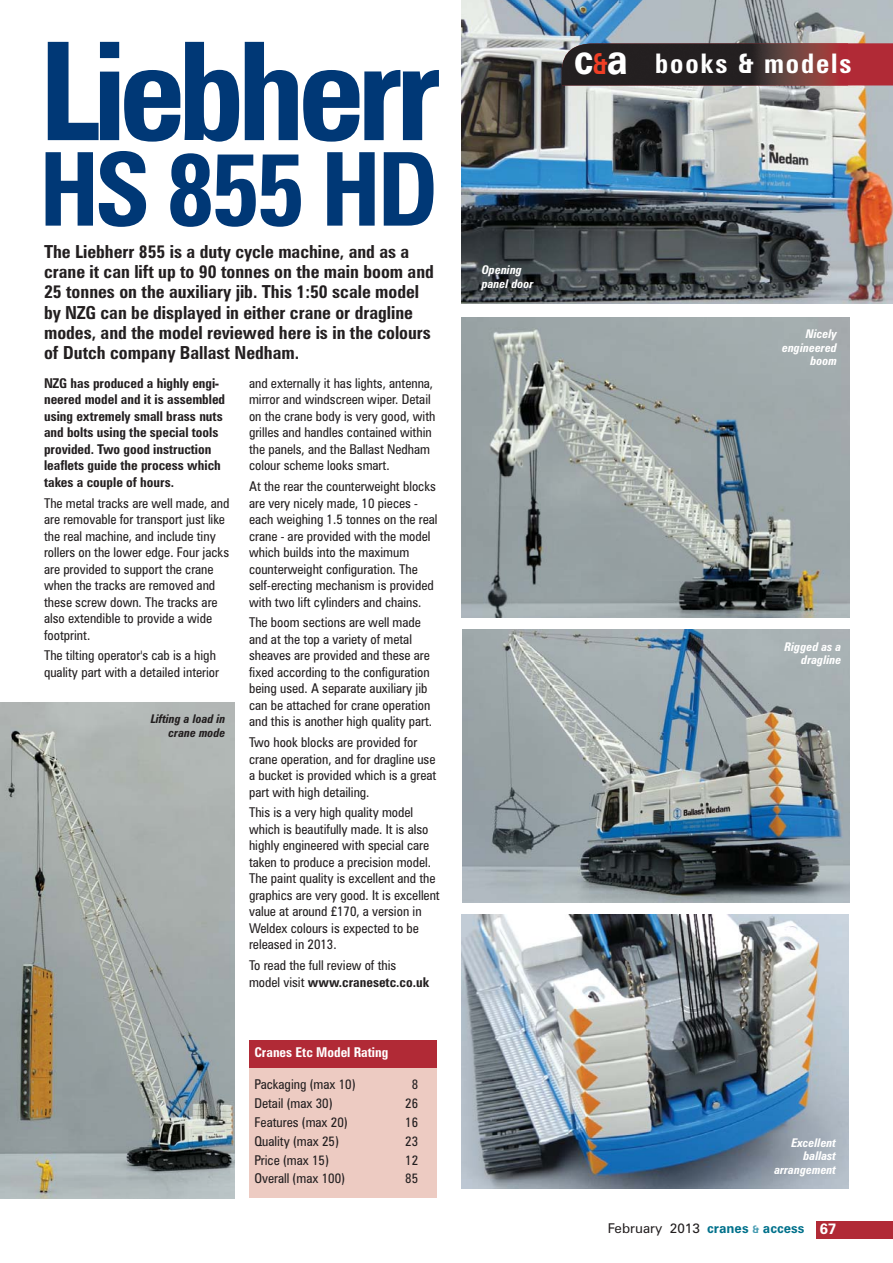
<style>
.page{position:relative;width:893px;height:1263px;background:#fff}
.page>*{position:absolute;margin:0;border:0;box-sizing:border-box;transform-origin:0 0}
.t1{font:700 condensed 136.5px "Zurich BT";letter-spacing:-.05em;color:#003876}
.t2{font:700 condensed 102px "Zurich BT";letter-spacing:-.05em;color:#003876}
.t3{font:700 condensed 27px "Zurich BT";letter-spacing:.07em;color:#fff}
.t4{font:700 condensed 18px/20.2px "Zurich BT";color:#231f20}
.t5{font:condensed 13.5px/16.5px "Zurich BT";color:#231f20}
.t6{font:700 condensed 13.5px/16.5px "Zurich BT";color:#231f20}
.t7{font:13.5px "Zurich BT";color:#231f20}
.t8{font:700 condensed 13.5px "Zurich BT";color:#fff}
.t9{font:italic 700 condensed 12px/13.5px "Zurich BT";color:#fff;text-align:right}
.t10{font:italic 700 condensed 12px/13.5px "Zurich BT";color:#231f20;text-align:right}
.s1{font-weight:700}
.s2{font-stretch:normal;font-size:42.3px}
.s3{font-stretch:normal;font-size:29.1px;color:#ef3e25}
.s4{font-weight:700;color:#00718b}
.s5{font-weight:700;font-size:10.5px;color:#469bb1}
.s6{font-weight:700;font-size:15px;color:#fff}
</style>
<div class="page">
<div style="left:816px;top:1221px;width:76px;height:17px;background:#b12a36"></div>
<img style="left:462px;top:0;width:430px;height:304px">
<img style="left:461px;top:317px;width:388px;height:300px">
<img style="left:462px;top:629px;width:387px;height:274px">
<img style="left:462px;top:915px;width:387px;height:273px">
<img style="left:0;top:703px;width:235px;height:495px">
<div style="left:848px;top:43px;width:44px;height:43px;background:#b12a36"></div>
<img style="left:562px;top:43px;width:286px;height:43px">
<div style="left:249px;top:1065px;width:188px;height:133px;background:#edcbc2"></div>
<div style="left:249px;top:1040px;width:188px;height:27px;background:#b12a36"></div>
<h1 class="t1" style="left:39px;top:42px;width:404px">Liebherr</h1>
<h2 class="t2" style="left:39px;top:152px;width:401px">HS 855 HD</h2>
<p class="t4" style="left:44px;top:243px;width:391px">The Liebherr 855 is a duty cycle machine, and as a crane it can lift up to 90 tonnes on the main boom and 25 tonnes on the auxiliary jib. This 1:50 scale model by NZG can be displayed in either crane or dragline modes, and the model reviewed here is in the colours of Dutch company Ballast Nedham.</p>
<p class="t6" style="left:44px;top:376px;width:183px">NZG has produced a highly engi&shy;neered model and it is assembled using extremely small brass nuts and bolts using the special tools provided. Two good instruction leaflets guide the process which takes a couple of hours.</p>
<p class="t5" style="left:44px;top:496px;width:187px">The metal tracks are well made, and are removable for transport just like the real machine, and include tiny rollers on the lower edge. Four jacks are provided to support the crane when the tracks are removed and these screw down. The tracks are also extendible to provide a wide footprint.</p>
<p class="t5" style="left:44px;top:648px;width:177px">The tilting operator's cab is a high quality part with a detailed interior</p>
<p class="t5" style="left:249px;top:376px;width:188px">and externally it has lights, antenna, mirror and windscreen wiper. Detail on the crane body is very good, with grilles and handles contained within the panels, and the Ballast Nedham colour scheme looks smart.</p>
<p class="t5" style="left:249px;top:479px;width:190px">At the rear the counterweight blocks are very nicely made, 10 pieces - each weighing 1.5 tonnes on the real crane - are provided with the model which builds into the maximum counterweight configuration. The self-erecting mechanism is provided with two lift cylinders and chains.</p>
<p class="t5" style="left:249px;top:615px;width:184px">The boom sections are well made and at the top a variety of metal sheaves are provided and these are fixed according to the configuration being used. A separate auxiliary jib can be attached for crane operation and this is another high quality part.</p>
<p class="t5" style="left:249px;top:735px;width:189px">Two hook blocks are provided for crane operation, and for dragline use a bucket is provided which is a great part with high detailing.</p>
<p class="t5" style="left:249px;top:805px;width:192px">This is a very high quality model which is beautifully made. It is also highly engineered with special care taken to produce a precision model.<br>The paint quality is excellent and the graphics are very good. It is excellent value at around £170, a version in Weldex colours is expected to be released in 2013.</p>
<p class="t5" style="left:249px;top:958px;width:182px">To read the full review of this model visit <span class="s1">www.cranesetc.co.uk</span></p>
<p class="t10" style="left:151px;top:714px;width:76px">Lifting a load in crane mode</p>
<p class="t8" style="left:254px;top:1048px;width:135px">Cranes Etc Model Rating</p>
<p class="t5" style="left:254px;top:1078px;width:103px">Packaging (max 10)</p>
<p class="t5" style="left:412px;top:1078px;width:8px">8</p>
<p class="t5" style="left:254px;top:1096px;width:80px">Detail (max 30)</p>
<p class="t5" style="left:405px;top:1096px;width:14px">26</p>
<p class="t5" style="left:254px;top:1115px;width:95px">Features (max 20)</p>
<p class="t5" style="left:405px;top:1115px;width:14px">16</p>
<p class="t5" style="left:254px;top:1134px;width:86px">Quality (max 25)</p>
<p class="t5" style="left:405px;top:1134px;width:14px">23</p>
<p class="t5" style="left:254px;top:1153px;width:76px">Price (max 15)</p>
<p class="t5" style="left:405px;top:1153px;width:14px">12</p>
<p class="t5" style="left:254px;top:1172px;width:92px">Overall (max 100)</p>
<p class="t5" style="left:405px;top:1172px;width:14px">85</p>
<p class="t9" style="left:482px;top:264px;width:53px;text-align:left">Opening panel door</p>
<h3 class="t3" style="left:574px;top:53px;width:279px"><span class="s2">c</span><span class="s3">&amp;</span><span class="s2">a</span> books &amp; models</h3>
<p class="t9" style="left:782px;top:329px;width:56px">Nicely engineered boom</p>
<p class="t9" style="left:784px;top:641px;width:58px">Rigged as a dragline</p>
<p class="t9" style="left:774px;top:1137px;width:63px">Excellent ballast arrangement</p>
<p class="t7" style="left:608px;top:1223px;width:230px">February 2013 <span class="s4">cranes</span> <span class="s5">&amp;</span> <span class="s4">access</span> <span class="s6">67</span></p>
</div>
